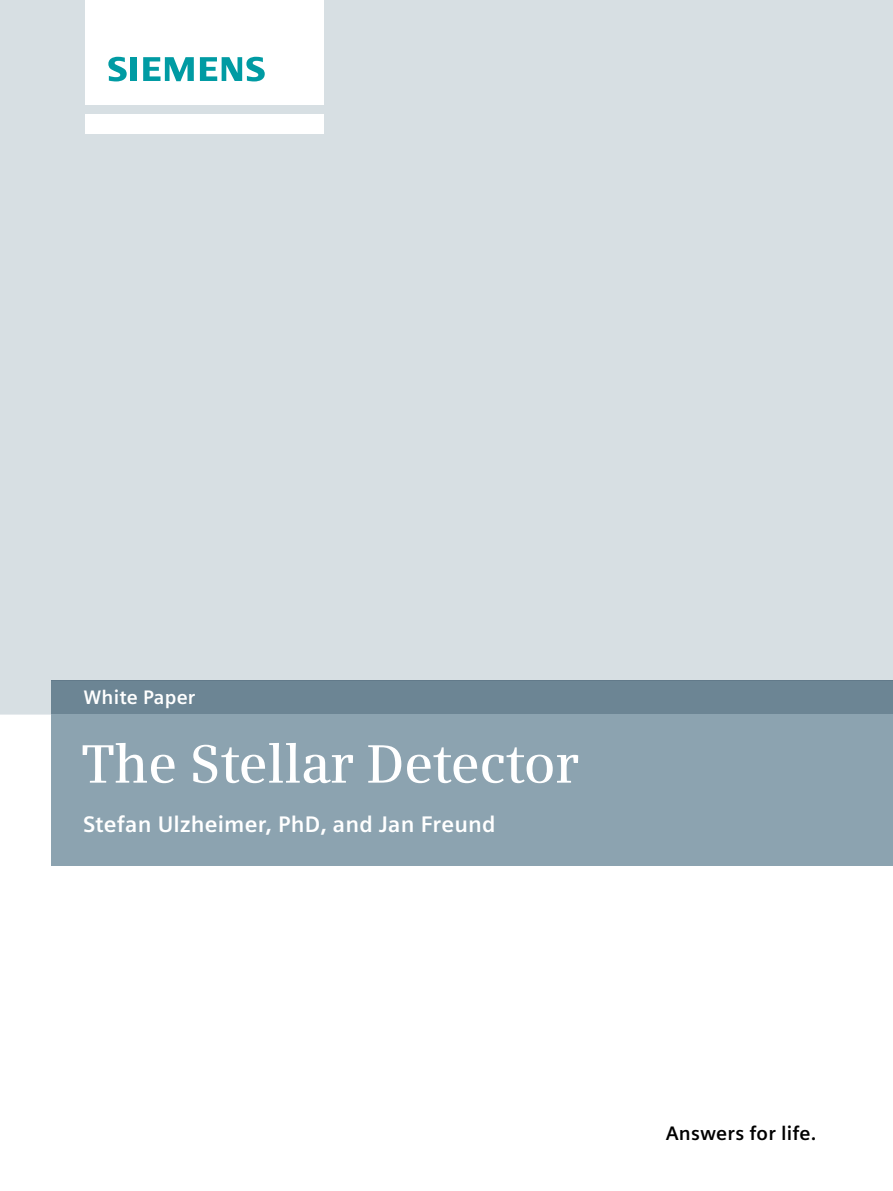
<style>
.page{position:relative;width:893px;height:1191px;background:#fff}
.page>*{position:absolute;margin:0;border:0;box-sizing:border-box;transform-origin:0 0}
.t1{font:600 54px "Siemens Serif";letter-spacing:-.01em;color:#fff}
.t2{font:700 22.5px "Siemens Sans";letter-spacing:.01em;color:#fff}
.t3{font:700 19.5px "Siemens Sans";letter-spacing:.01em;color:#000}
.t4{font:700 19.5px "Siemens Sans";letter-spacing:.01em;color:#fff}
</style>
<div class="page">
<div style="left:0;top:0;width:893px;height:714px;background:#d7dfe3"></div>
<div style="left:51px;top:680px;width:842px;height:34px;background:#6c8594"></div>
<div style="left:85px;top:114px;width:238px;height:19px;background:#fff"></div>
<div style="left:85px;top:0;width:238px;height:105px;background:#fff"></div>
<svg style="left:108px;top:57px;width:19px;height:24px"></svg>
<div style="left:130px;top:57px;width:7px;height:24px;background:#009ba3"></div>
<svg style="left:143px;top:57px;width:51px;height:24px"></svg>
<svg style="left:200px;top:57px;width:65px;height:24px"></svg>
<div style="left:51px;top:714px;width:842px;height:151px;background:#8ca3b0"></div>
<p class="t4" style="left:83px;top:686px;width:114px">White Paper</p>
<h1 class="t1" style="left:82px;top:732px;width:499px">The Stellar Detector</h1>
<p class="t2" style="left:83px;top:811px;width:414px">Stefan Ulzheimer, PhD, and Jan Freund</p>
<p class="t3" style="left:666px;top:1122px;width:152px">Answers for life.</p>
</div>
